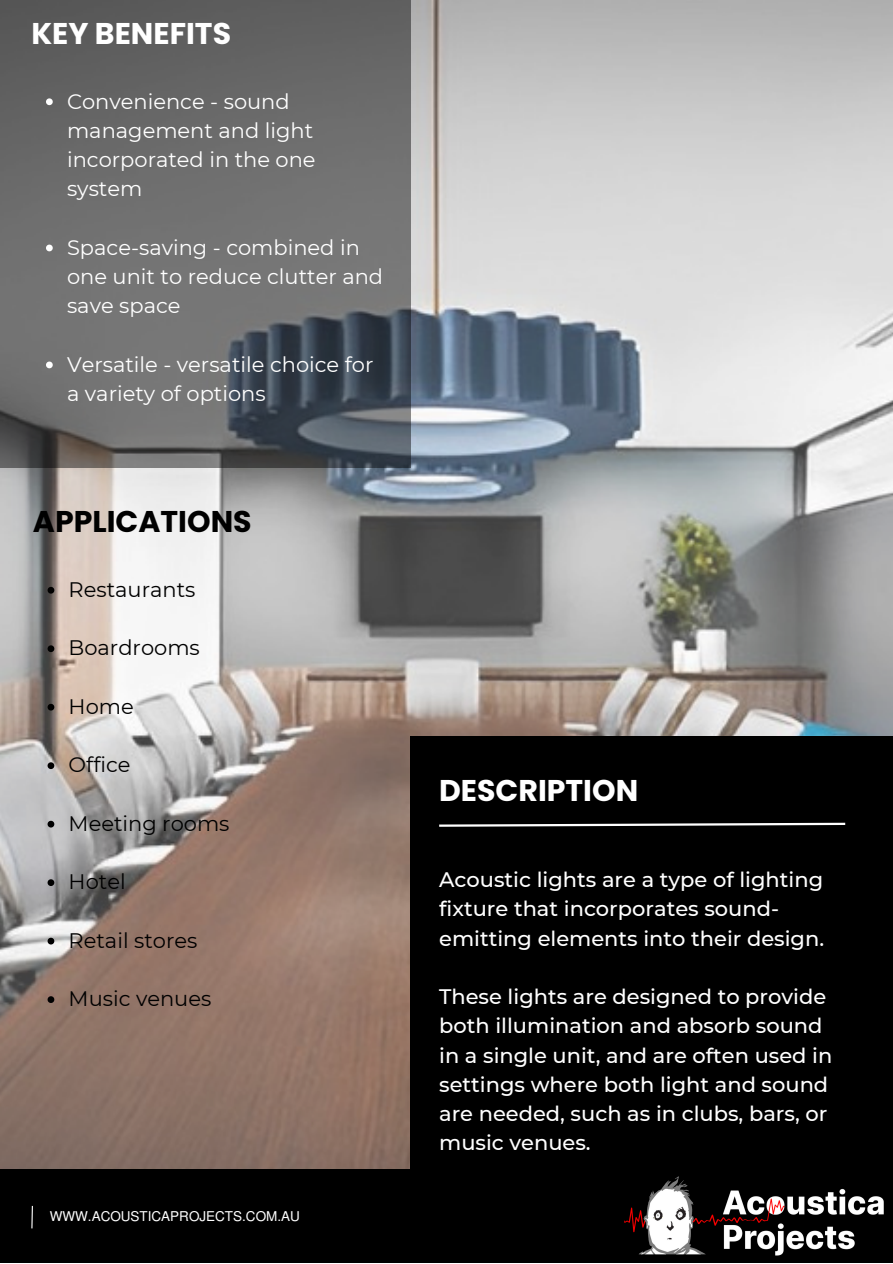
<style>
.page{position:relative;width:893px;height:1264px;background:#fff}
.page>*{position:absolute;margin:0;border:0;box-sizing:border-box;transform-origin:0 0}
.t1{font:700 30px "Poppins";color:#fff}
.t2{font:700 30px "Poppins";color:#000}
.t3{font:500 21px/29.2px "Montserrat";color:#fff}
.t4{font:21px/29.2px "Montserrat";color:#fff}
.t5{font:21px "Montserrat";color:#000}
.t6{font:13.5px "Mukti";color:#fff}
</style>
<div class="page">
<img style="left:0;top:0;width:892px;height:1169px">
<div style="left:409px;top:736px;width:483px;height:491px;background:#000"></div>
<svg style="left:0;top:0;width:410px;height:468px;background:#666768"></svg>
<svg style="left:439px;top:822px;width:407px;height:5px"></svg>
<div style="left:0;top:1169px;width:892px;height:93px;background:#000"></div>
<svg style="left:31px;top:1205px;width:2px;height:24px"></svg>
<img style="left:624px;top:1176px;width:260px;height:80px">
<svg style="left:46px;top:98px;width:7px;height:7px"></svg>
<svg style="left:46px;top:244px;width:7px;height:7px"></svg>
<svg style="left:46px;top:361px;width:7px;height:7px"></svg>
<svg style="left:48px;top:587px;width:6px;height:6px"></svg>
<svg style="left:48px;top:645px;width:6px;height:7px"></svg>
<svg style="left:48px;top:703px;width:6px;height:7px"></svg>
<svg style="left:48px;top:762px;width:6px;height:7px"></svg>
<svg style="left:48px;top:820px;width:6px;height:7px"></svg>
<svg style="left:48px;top:879px;width:6px;height:7px"></svg>
<svg style="left:48px;top:937px;width:6px;height:7px"></svg>
<svg style="left:48px;top:996px;width:6px;height:6px"></svg>
<h1 class="t1" style="left:31px;top:13px;width:201px">KEY BENEFITS</h1>
<p class="t4" style="left:67px;top:86px;width:250px">Convenience - sound management and light incorporated in the one system</p>
<p class="t4" style="left:67px;top:232px;width:317px">Space-saving - combined in one unit to reduce clutter and save space</p>
<p class="t4" style="left:67px;top:349px;width:308px">Versatile - versatile choice for a variety of options</p>
<h1 class="t2" style="left:33px;top:501px;width:220px">APPLICATIONS</h1>
<p class="t5" style="left:69px;top:576px;width:128px">Restaurants</p>
<p class="t5" style="left:69px;top:635px;width:133px">Boardrooms</p>
<p class="t5" style="left:69px;top:693px;width:67px">Home</p>
<p class="t5" style="left:69px;top:752px;width:63px">Office</p>
<p class="t5" style="left:69px;top:810px;width:162px">Meeting rooms</p>
<p class="t5" style="left:69px;top:869px;width:59px">Hotel</p>
<p class="t5" style="left:69px;top:927px;width:130px">Retail stores</p>
<p class="t5" style="left:69px;top:986px;width:144px">Music venues</p>
<p class="t6" style="left:50px;top:1207px;width:251px">WWW.ACOUSTICAPROJECTS.COM.AU</p>
<h1 class="t1" style="left:439px;top:769px;width:200px">DESCRIPTION</h1>
<p class="t3" style="left:439px;top:865px;width:386px">Acoustic lights are a type of lighting fixture that incorporates sound&shy;emitting elements into their design.</p>
<p class="t3" style="left:439px;top:982px;width:394px">These lights are designed to provide both illumination and absorb sound in a single unit, and are often used in settings where both light and sound are needed, such as in clubs, bars, or music venues.</p>
</div>
